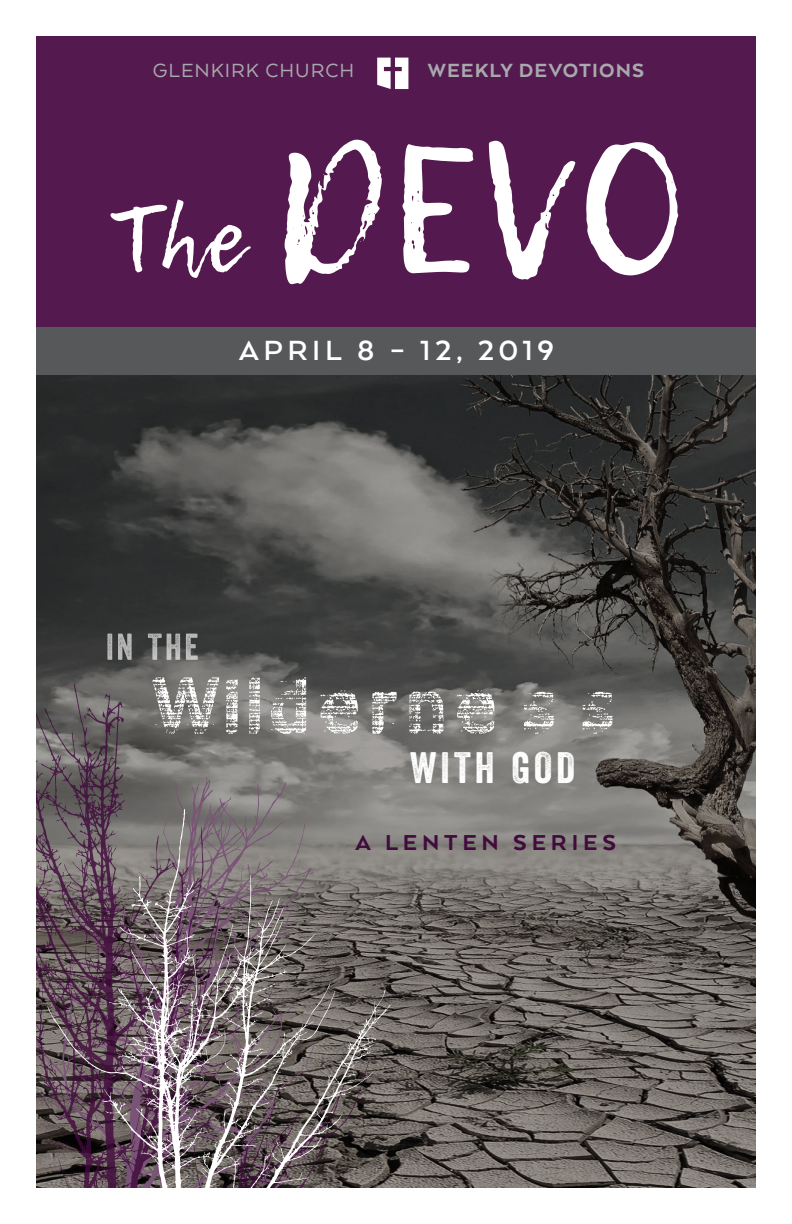
<style>
.page{position:relative;width:792px;height:1224px;background:#fff}
.page>*{position:absolute;margin:0;border:0;box-sizing:border-box;transform-origin:0 0}
.t1{font:42.6px "Veneer";letter-spacing:.095em;color:#fff}
.t2{font:700 32px "Arquitecta";letter-spacing:.14em;color:#fff}
.t3{font:800 24.8px "Arquitecta";letter-spacing:.195em;color:#410b3d}
.t4{font:800 22px "Arquitecta";letter-spacing:.05em;color:#a8a9ad}
.t5{font:22px "Arquitecta";letter-spacing:.045em;color:#a8a9ad}
</style>
<div class="page">
<img style="left:36px;top:374px;width:719px;height:814px">
<svg style="left:36px;top:683px;width:334px;height:505px;background:#716b6c"></svg>
<svg style="left:47px;top:809px;width:343px;height:379px;background:#72666a"></svg>
<svg style="left:153px;top:677px;width:460px;height:57px;background:#898886"></svg>
<svg style="left:107px;top:634px;width:91px;height:26px;background:#717271"></svg>
<div style="left:36px;top:36px;width:720px;height:318px;background:#541a4f"></div>
<svg style="left:377px;top:58px;width:31px;height:31px"></svg>
<svg style="left:110px;top:140px;width:568px;height:144px"></svg>
<div style="left:36px;top:327px;width:720px;height:47px;background:#57585a"></div>
<p class="t5" style="left:153px;top:57px;width:203px">GLENKIRK CHURCH</p>
<p class="t4" style="left:428px;top:57px;width:218px">WEEKLY DEVOTIONS</p>
<p class="t2" style="left:239px;top:330px;width:317px">APRIL 8 – 12, 2019</p>
<p class="t1" style="left:410px;top:741px;width:166px">WITH GOD</p>
<p class="t3" style="left:356px;top:827px;width:262px">A LENTEN SERIES</p>
</div>
